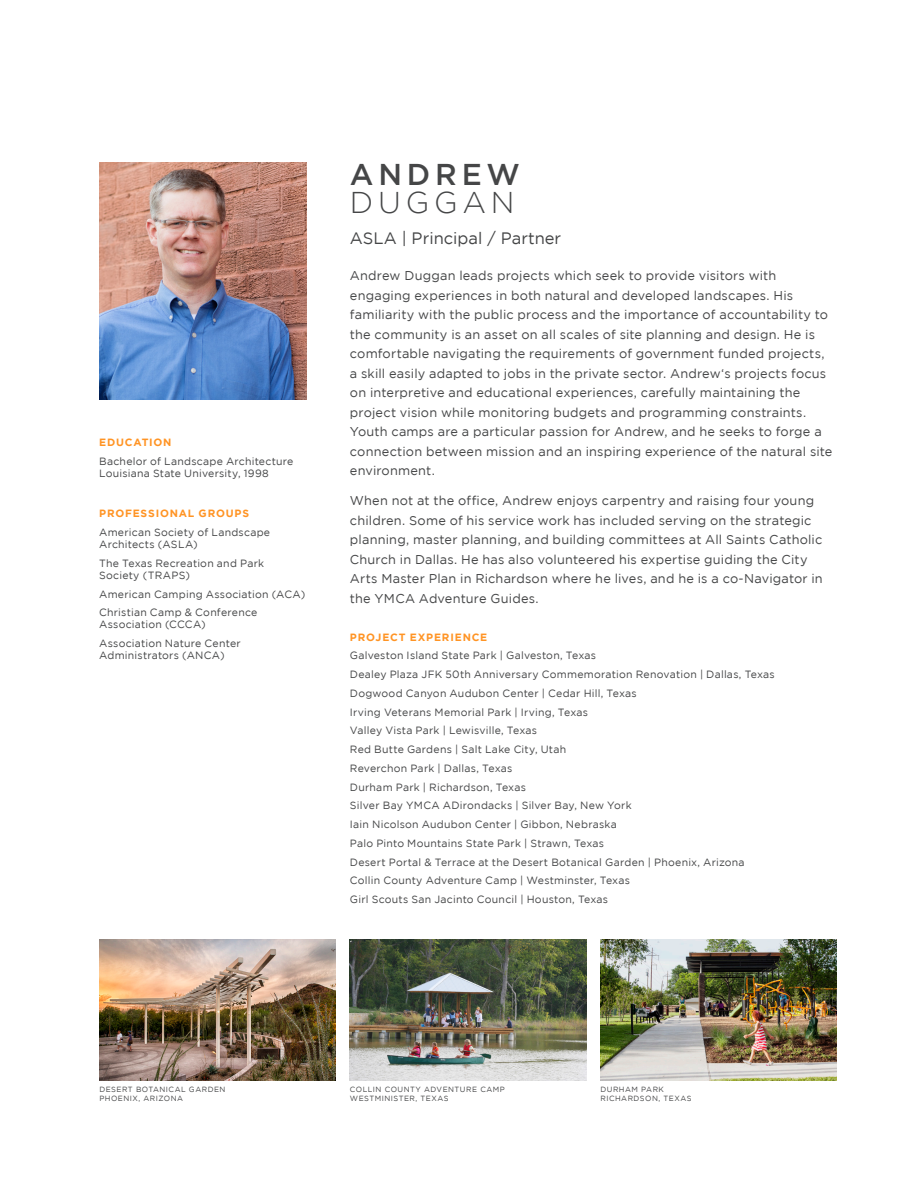
<style>
.page{position:relative;width:918px;height:1188px;background:#fff}
.page>*{position:absolute;margin:0;border:0;box-sizing:border-box;transform-origin:0 0}
.Details{font:500 30px/28.5px "Gotham";letter-spacing:.16em;color:#454647}
.Details-2{font:16.5px "Gotham";color:#454647}
.Details-3{font:12.75px/19.5px "Gotham";letter-spacing:.015em;color:#454647}
.Details-4{font:10.5px/18.8px "Gotham";letter-spacing:.02em;color:#454647}
.Details-5{font:700 10.5px "Gotham";letter-spacing:.075em;color:#ff9424}
.t1{font:7.5px/9px "Gotham";letter-spacing:.065em;color:#454647}
.s1{font-weight:300}
.s2{font-weight:700;color:#ff9424}
</style>
<div class="page">
<img style="left:99px;top:163px;width:208px;height:237px">
<img style="left:600px;top:940px;width:237px;height:141px">
<img style="left:350px;top:940px;width:236px;height:141px">
<img style="left:99px;top:940px;width:237px;height:141px">
<p class="Details-5" style="left:99px;top:436px;width:74px">EDUCATION</p>
<p class="Details-4" style="left:99px;top:455px;width:196px;line-height:12px">Bachelor of Landscape Architecture<br>Louisiana State University, 1998</p>
<p class="Details-5" style="left:99px;top:508px;width:152px">PROFESSIONAL GROUPS</p>
<p class="Details-4" style="left:99px;top:526px;width:173px;line-height:12px">American Society of Landscape<br>Architects (ASLA)</p>
<p class="Details-4" style="left:99px;top:557px;width:166px;line-height:12px">The Texas Recreation and Park<br>Society (TRAPS)</p>
<p class="Details-4" style="left:99px;top:584px;width:208px">American Camping Association (ACA)</p>
<p class="Details-4" style="left:99px;top:607px;width:160px;line-height:12px">Christian Camp &amp; Conference<br>Association (CCCA)</p>
<p class="Details-4" style="left:99px;top:637px;width:143px;line-height:12px">Association Nature Center<br>Administrators (ANCA)</p>
<p class="Details" style="left:350px;top:159px;width:172px">ANDREW<br><span class="s1">DUGGAN</span></p>
<p class="Details-2" style="left:350px;top:229px;width:213px">ASLA | Principal / Partner</p>
<p class="Details-3" style="left:350px;top:266px;width:484px">Andrew Duggan leads projects which seek to provide visitors with engaging experiences in both natural and developed landscapes. His familiarity with the public process and the importance of accountability to the community is an asset on all scales of site planning and design. He is comfortable navigating the requirements of government funded projects, a skill easily adapted to jobs in the private sector. Andrew‘s projects focus on interpretive and educational experiences, carefully maintaining the project vision while monitoring budgets and programming constraints.<br>Youth camps are a particular passion for Andrew, and he seeks to forge a connection between mission and an inspiring experience of the natural site environment.</p>
<p class="Details-3" style="left:350px;top:491px;width:474px">When not at the office, Andrew enjoys carpentry and raising four young children. Some of his service work has included serving on the strategic planning, master planning, and building committees at All Saints Catholic Church in Dallas. He has also volunteered his expertise guiding the City Arts Master Plan in Richardson where he lives, and he is a co-Navigator in the YMCA Adventure Guides.</p>
<p class="Details-4" style="left:350px;top:627px;width:426px"><span class="s2">PROJECT EXPERIENCE<br></span>Galveston Island State Park | Galveston, Texas<br>Dealey Plaza JFK 50th Anniversary Commemoration Renovation | Dallas, Texas Dogwood Canyon Audubon Center | Cedar Hill, Texas<br>Irving Veterans Memorial Park | Irving, Texas<br>Valley Vista Park | Lewisville, Texas<br>Red Butte Gardens | Salt Lake City, Utah<br>Reverchon Park | Dallas, Texas<br>Durham Park | Richardson, Texas<br>Silver Bay YMCA ADirondacks | Silver Bay, New York<br>Iain Nicolson Audubon Center | Gibbon, Nebraska<br>Palo Pinto Mountains State Park | Strawn, Texas<br>Desert Portal &amp; Terrace at the Desert Botanical Garden | Phoenix, Arizona Collin County Adventure Camp | Westminster, Texas<br>Girl Scouts San Jacinto Council | Houston, Texas</p>
<p class="t1" style="left:99px;top:1084px;width:128px">DESERT BOTANICAL GARDEN<br>PHOENIX, ARIZONA</p>
<p class="t1" style="left:350px;top:1084px;width:156px">COLLIN COUNTY ADVENTURE CAMP<br>WESTMINISTER, TEXAS</p>
<p class="t1" style="left:600px;top:1084px;width:65px">DURHAM PARK</p>
<p class="t1" style="left:600px;top:1093px;width:92px">RICHARDSON, TEXAS</p>
</div>
